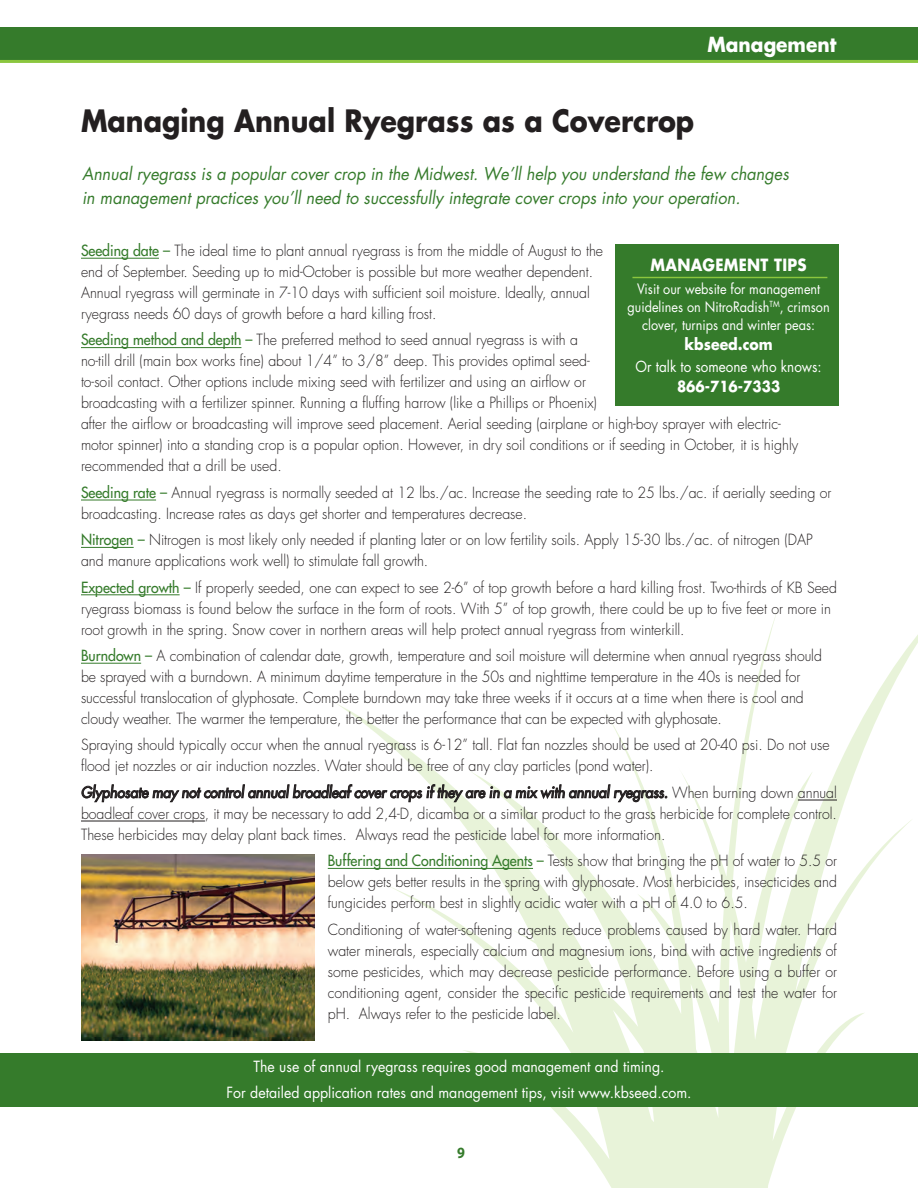
<style>
.page{position:relative;width:918px;height:1188px;background:#fff}
.page>*{position:absolute;margin:0;border:0;box-sizing:border-box;transform-origin:0 0}
.t1{font:700 30px "Futura";color:#231f20;scale:.9 1}
.t2{font:700 20.25px "Futura";color:#fff;scale:.92 1}
.Body_Text{font:italic 17.25px/24px "Futura";color:#357b2b;scale:.94 1}
.Body{font:700 16.35px "Futura";letter-spacing:.02em;color:#fff;scale:.9 1}
.t3{font:700 15.75px "Myriad Pro";color:#357b2b;scale:.9 1}
.Body-2{font:700 15.6px "Futura";color:#fff;scale:.9 1}
.Body_Text-2{font:300 15px/21px "Futura";color:#231f20;scale:.94 1}
.Body-3{font:300 15px/21px "Futura";color:#231f20;text-align:justify;scale:.94 1}
.Body_Text-3{font:15px "Futura";color:#fff;scale:.94 1}
.Body-4{font:14.85px/20.2px "Futura";color:#fff;text-align:center;scale:.9 1}
.Body-5{font:13.95px/17.9px "Futura";color:#fff;text-align:center;scale:.9 1}
.s1{font-weight:400;color:#357b2b}
.s2{font-weight:400;font-style:italic}
.s3{font-weight:700}
</style>
<div class="page">
<svg style="left:335px;top:612px;width:583px;height:576px"></svg>
<div style="left:0;top:27px;width:918px;height:33px;background:#357b2b"></div>
<hr style="left:0;top:60px;width:918px;height:3px;background:#8bc63e">
<hr style="left:81px;top:258px;width:78px;height:1px;background:#357b2b">
<hr style="left:81px;top:347px;width:160px;height:1px;background:#357b2b">
<hr style="left:81px;top:500px;width:75px;height:1px;background:#357b2b">
<hr style="left:81px;top:547px;width:53px;height:1px;background:#357b2b">
<hr style="left:81px;top:594px;width:99px;height:1px;background:#357b2b">
<hr style="left:81px;top:663px;width:60px;height:1px;background:#357b2b">
<hr style="left:798px;top:800px;width:39px;height:1px;background:#231f20">
<hr style="left:81px;top:821px;width:124px;height:1px;background:#231f20">
<hr style="left:328px;top:868px;width:205px;height:1px;background:#357b2b">
<svg style="left:81px;top:781px;width:586px;height:24px"></svg>
<div style="left:616px;top:244px;width:223px;height:161px;background:#357b2b"></div>
<hr style="left:632px;top:277px;width:195px;height:1px;background:#8bc63e">
<img style="left:81px;top:854px;width:233px;height:186px">
<div style="left:0;top:1053px;width:918px;height:54px;background:#357b2b"></div>
<p class="t2" style="left:708px;top:30px;width:142px">Management</p>
<p class="t1" style="left:81px;top:100px;width:683px">Managing Annual Ryegrass as a Covercrop</p>
<p class="Body_Text" style="left:82px;top:162px;width:753px">Annual ryegrass is a popular cover crop in the Midwest. We’ll help you understand the few changes in management practices you’ll need to successfully integrate cover crops into your operation.</p>
<p class="Body_Text-2" style="left:81px;top:240px;width:557px"><span class="s1">Seeding date –</span> The ideal time to plant annual ryegrass is from the middle of August to the end of September. Seeding up to mid-October is possible but more weather dependent.<br>Annual ryegrass will germinate in 7-10 days with sufficient soil moisture. Ideally, annual ryegrass needs 60 days of growth before a hard killing frost.</p>
<p class="Body_Text-2" style="left:81px;top:330px;width:765px"><span class="s1">Seeding method and depth –</span> The preferred method to seed annual ryegrass is with a<br>no-till drill (main box works fine) about 1/4” to 3/8” deep. This provides optimal seed-<br>to-soil contact. Other options include mixing seed with fertilizer and using an airflow or<br>broadcasting with a fertilizer spinner. Running a fluffing harrow (like a Phillips or Phoenix)<br>after the airflow or broadcasting will improve seed placement. Aerial seeding (airplane or high-boy sprayer with electric&shy;motor spinner) into a standing crop is a popular option. However, in dry soil conditions or if seeding in October, it is highly recommended that a drill be used.</p>
<p class="Body_Text-2" style="left:81px;top:482px;width:800px"><span class="s1">Seeding rate –</span> Annual ryegrass is normally seeded at 12 lbs./ac. Increase the seeding rate to 25 lbs./ac. if aerially seeding or broadcasting. Increase rates as days get shorter and temperatures decrease.</p>
<p class="Body_Text-2" style="left:81px;top:529px;width:780px"><span class="s1">Nitrogen –</span> Nitrogen is most likely only needed if planting later or on low fertility soils. Apply 15-30 lbs./ac. of nitrogen (DAP and manure applications work well) to stimulate fall growth.</p>
<p class="Body_Text-2" style="left:81px;top:577px;width:806px"><span class="s1">Expected growth –</span> If properly seeded, one can expect to see 2-6” of top growth before a hard killing frost. Two-thirds of KB Seed ryegrass biomass is found below the surface in the form of roots. With 5” of top growth, there could be up to five feet or more in root growth in the spring. Snow cover in northern areas will help protect annual ryegrass from winterkill.</p>
<p class="Body_Text-2" style="left:81px;top:645px;width:790px"><span class="s1">Burndown –</span> A combination of calendar date, growth, temperature and soil moisture will determine when annual ryegrass should be sprayed with a burndown. A minimum daytime temperature in the 50s and nighttime temperature in the 40s is needed for successful translocation of glyphosate. Complete burndown may take three weeks if it occurs at a time when there is cool and cloudy weather. The warmer the temperature, the better the performance that can be expected with glyphosate.</p>
<p class="Body_Text-2" style="left:81px;top:735px;width:798px">Spraying should typically occur when the annual ryegrass is 6-12” tall. Flat fan nozzles should be used at 20-40 psi. Do not use flood jet nozzles or air induction nozzles. Water should be free of any clay particles (pond water).</p>
<p class="Body-3" style="left:81px;top:782px;width:806px"><span class="s2">Glyphosate may not control annual broadleaf cover crops if they are in a mix with annual ryegrass.</span> When burning down annual boadleaf cover crops, it may be necessary to add 2,4-D, dicamba or a similar product to the grass herbicide for complete control.<br>These herbicides may delay plant back times. Always read the pesticide label for more information.</p>
<p class="Body-3" style="left:328px;top:850px;width:543px"><span class="s1">Buffering and Conditioning Agents –</span> Tests show that bringing the pH of water to 5.5 or below gets better results in the spring with glyphosate. Most herbicides, insecticides and fungicides perform best in slightly acidic water with a pH of 4.0 to 6.5.</p>
<p class="Body-3" style="left:328px;top:919px;width:543px">Conditioning of water-softening agents reduce problems caused by hard water. Hard water minerals, especially calcium and magnesium ions, bind with active ingredients of some pesticides, which may decrease pesticide performance. Before using a buffer or conditioning agent, consider the specific pesticide requirements and test the water for pH. Always refer to the pesticide label.</p>
<p class="Body" style="left:651px;top:253px;width:175px">MANAGEMENT TIPS</p>
<p class="Body-5" style="left:628px;top:280px;width:226px">Visit our website for management guidelines on NitroRadish<sup>TM</sup>, crimson clover, turnips and winter peas:</p>
<p class="Body-2" style="left:685px;top:333px;width:100px">kbseed.com</p>
<p class="Body-4" style="left:636px;top:356px;width:208px">Or talk to someone who knows:<br><span class="s3">866-716-7333</span></p>
<p class="Body_Text-3" style="left:253px;top:1056px;width:439px">The use of annual ryegrass requires good management and timing.</p>
<p class="Body_Text-3" style="left:226px;top:1082px;width:496px">For detailed application rates and management tips, visit www.kbseed.com.</p>
<p class="t3" style="left:457px;top:1143px;width:10px">9</p>
</div>
